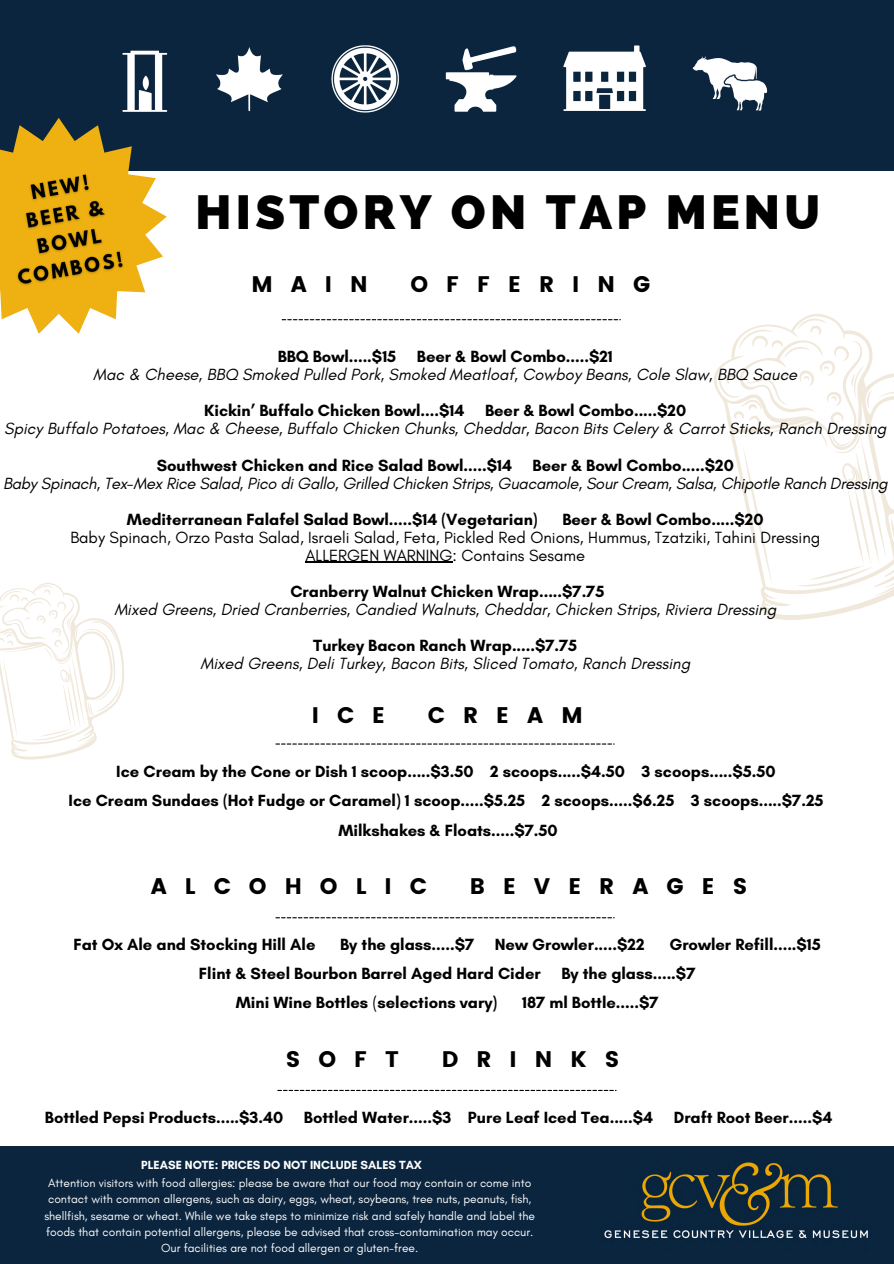
<style>
.page{position:relative;width:894px;height:1264px;background:#fff}
.page>*{position:absolute;margin:0;border:0;box-sizing:border-box;transform-origin:0 0}
.t1{font:800 48px "Raleway";letter-spacing:.09em;color:#000}
.t2{font:22.5px "Poppins";letter-spacing:.8em;color:#000}
.t3{font:700 16.5px "Glacial Indifference";color:#000}
.t4{font:italic 16.5px "Glacial Indifference";color:#000}
.t5{font:16.5px "Glacial Indifference";color:#000}
.t6{font:12px/16px "Glacial Indifference";color:#fff;text-align:center}
.t7{font:700 12px "Glacial Indifference";color:#fff}
.s1{font-weight:400}
</style>
<div class="page">
<svg style="left:281px;top:319px;width:339px;height:1px"></svg>
<div style="left:0;top:0;width:893px;height:171px;background:#0b253e"></div>
<div style="left:0;top:1146px;width:893px;height:117px;background:#0b253e"></div>
<img style="left:604px;top:1162px;width:264px;height:77px">
<img style="left:122px;top:45px;width:646px;height:68px">
<svg style="left:714px;top:314px;width:179px;height:306px"></svg>
<svg style="left:716px;top:316px;width:178px;height:274px"></svg>
<svg style="left:0;top:583px;width:125px;height:177px"></svg>
<svg style="left:275px;top:917px;width:339px;height:1px"></svg>
<svg style="left:275px;top:743px;width:339px;height:1px"></svg>
<svg style="left:278px;top:1089px;width:338px;height:1px"></svg>
<svg style="left:0;top:118px;width:167px;height:216px"></svg>
<hr style="left:305px;top:561px;width:147px;height:2px;background:#000">
<img style="left:0;top:164px;width:140px;height:134px">
<p class="t1" style="left:195px;top:184px;width:626px">HISTORY ON TAP MENU</p>
<p class="t2" style="left:251px;top:271px;width:118px">MAIN</p>
<p class="t2" style="left:410px;top:271px;width:241px">OFFERING</p>
<p class="t3" style="left:277px;top:347px;width:336px">BBQ Bowl.....$15 Beer &amp; Bowl Combo.....$21</p>
<p class="t4" style="left:93px;top:365px;width:705px">Mac &amp; Cheese, BBQ Smoked Pulled Pork, Smoked Meatloaf, Cowboy Beans, Cole Slaw, BBQ Sauce</p>
<p class="t3" style="left:204px;top:401px;width:483px">Kickin’ Buffalo Chicken Bowl....$14 Beer &amp; Bowl Combo.....$20</p>
<p class="t4" style="left:4px;top:419px;width:883px">Spicy Buffalo Potatoes, Mac &amp; Cheese, Buffalo Chicken Chunks, Cheddar, Bacon Bits Celery &amp; Carrot Sticks, Ranch Dressing</p>
<p class="t3" style="left:157px;top:455px;width:578px">Southwest Chicken and Rice Salad Bowl.....$14 Beer &amp; Bowl Combo.....$20</p>
<p class="t4" style="left:3px;top:473px;width:886px">Baby Spinach, Tex-Mex Rice Salad, Pico di Gallo, Grilled Chicken Strips, Guacamole, Sour Cream, Salsa, Chipotle Ranch Dressing</p>
<p class="t3" style="left:127px;top:509px;width:412px">Mediterranean Falafel Salad Bowl.....$14 (Vegetarian)</p>
<p class="t3" style="left:562px;top:509px;width:203px">Beer &amp; Bowl Combo.....$20</p>
<p class="t5" style="left:70px;top:527px;width:751px">Baby Spinach, Orzo Pasta Salad, Israeli Salad, Feta, Pickled Red Onions, Hummus, Tzatziki, Tahini Dressing</p>
<p class="t5" style="left:305px;top:545px;width:281px">ALLERGEN WARNING: Contains Sesame</p>
<p class="t3" style="left:290px;top:581px;width:315px">Cranberry Walnut Chicken Wrap.....$7.75</p>
<p class="t4" style="left:114px;top:599px;width:663px">Mixed Greens, Dried Cranberries, Candied Walnuts, Cheddar, Chicken Strips, Riviera Dressing</p>
<p class="t3" style="left:313px;top:635px;width:265px">Turkey Bacon Ranch Wrap.....$7.75</p>
<p class="t4" style="left:200px;top:653px;width:491px">Mixed Greens, Deli Turkey, Bacon Bits, Sliced Tomato, Ranch Dressing</p>
<p class="t2" style="left:311px;top:702px;width:75px">ICE</p>
<p class="t2" style="left:428px;top:702px;width:156px">CREAM</p>
<p class="t3" style="left:116px;top:761px;width:660px">Ice Cream by the Cone or Dish 1 scoop.....$3.50 2 scoops.....$4.50 3 scoops.....$5.50</p>
<p class="t3" style="left:68px;top:790px;width:756px">Ice Cream Sundaes (Hot Fudge or Caramel) 1 scoop.....$5.25 2 scoops.....$6.25 3 scoops.....$7.25</p>
<p class="t3" style="left:338px;top:820px;width:221px">Milkshakes &amp; Floats.....$7.50</p>
<p class="t2" style="left:151px;top:872px;width:278px">ALCOHOLIC</p>
<p class="t2" style="left:469px;top:872px;width:279px">BEVERAGES</p>
<p class="t3" style="left:73px;top:933px;width:243px">Fat Ox Ale and Stocking Hill Ale</p>
<p class="t3" style="left:340px;top:933px;width:306px">By the glass.....$7 New Growler.....$22</p>
<p class="t3" style="left:669px;top:933px;width:153px">Growler Refill.....$15</p>
<p class="t3" style="left:199px;top:963px;width:498px">Flint &amp; Steel Bourbon Barrel Aged Hard Cider By the glass.....$7</p>
<p class="t3" style="left:236px;top:992px;width:263px">Mini Wine Bottles <span class="s1">(</span>selections vary)</p>
<p class="t3" style="left:522px;top:992px;width:138px">187 ml Bottle.....$7</p>
<p class="t2" style="left:286px;top:1046px;width:114px">SOFT</p>
<p class="t2" style="left:441px;top:1046px;width:179px">DRINKS</p>
<p class="t3" style="left:45px;top:1107px;width:788px">Bottled Pepsi Products.....$3.40 Bottled Water.....$3 Pure Leaf Iced Tea.....$4 Draft Root Beer.....$4</p>
<p class="t7" style="left:141px;top:1157px;width:282px">PLEASE NOTE: PRICES DO NOT INCLUDE SALES TAX</p>
<p class="t6" style="left:44px;top:1175px;width:492px">Attention visitors with food allergies: please be aware that our food may contain or come into contact with common allergens, such as dairy, eggs, wheat, soybeans, tree nuts, peanuts, fish, shellfish, sesame or wheat. While we take steps to minimize risk and safely handle and label the foods that contain potential allergens, please be advised that cross-contamination may occur.<br>Our facilities are not food allergen or gluten-free.</p>
</div>
